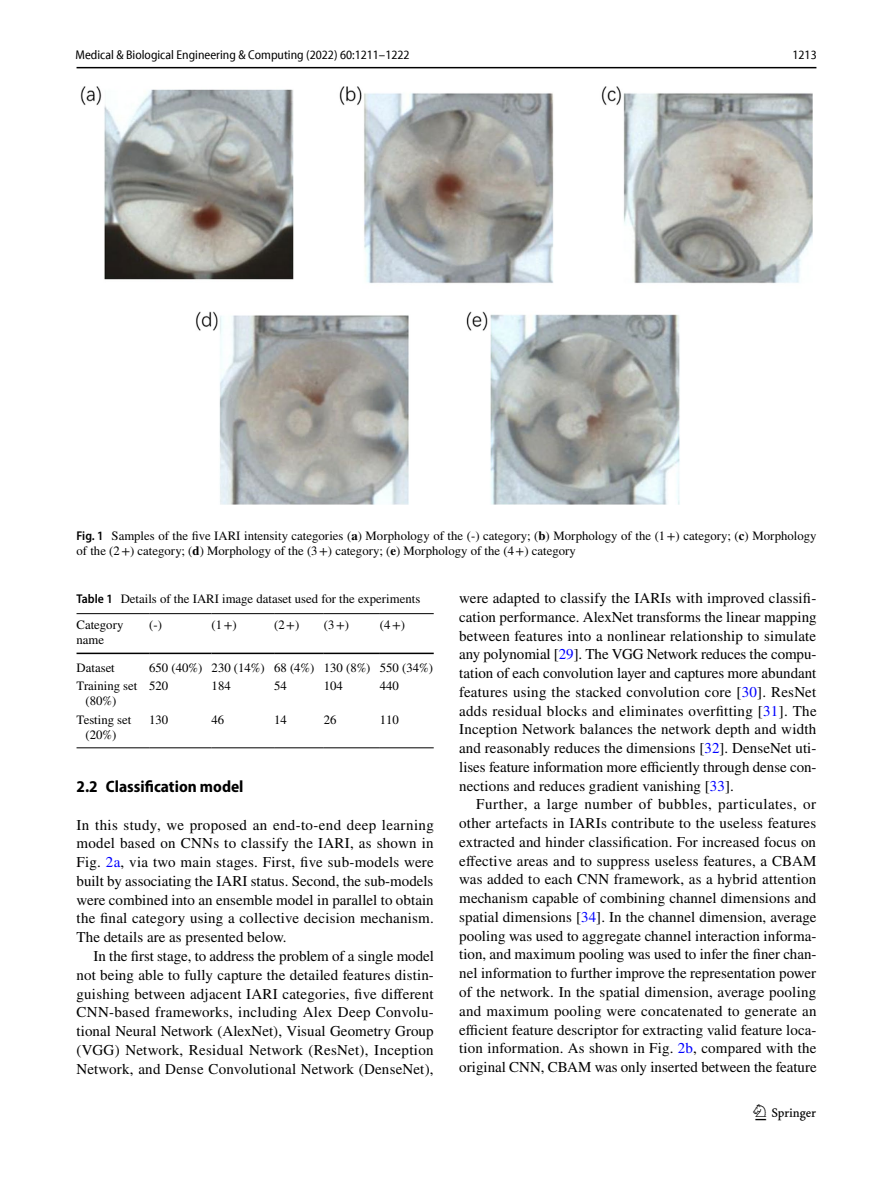
<style>
.page{position:relative;width:893px;height:1187px;background:#fff}
.page>*{position:absolute;margin:0;border:0;box-sizing:border-box;transform-origin:0 0}
.t1{font:22.5px "Springnew Regular 3";color:#000}
.t2{font:700 semi-condensed 16.5px "Myriad Pro";color:#000}
.t3{font:15px/18.8px "STIX";letter-spacing:.005em;color:#000;text-align:justify}
.t4{font:12.75px/15px "STIX";color:#000}
.t5{font:semi-condensed 12.75px "Myriad Pro Unic";color:#000}
.s1{font-family:"Myriad Pro";font-weight:600;font-stretch:semi-condensed}
.s2{font-weight:700}
.s3{color:#00f}
</style>
<div class="page">
<hr style="left:77px;top:67px;width:739px;height:1px;background:#000">
<img style="left:81px;top:87px;width:731px;height:418px">
<hr style="left:77px;top:613px;width:72px;height:1px;background:#000">
<hr style="left:77px;top:652px;width:72px;height:2px;background:#000">
<hr style="left:149px;top:613px;width:63px;height:1px;background:#000">
<hr style="left:149px;top:652px;width:63px;height:2px;background:#000">
<hr style="left:212px;top:613px;width:62px;height:1px;background:#000">
<hr style="left:212px;top:652px;width:62px;height:2px;background:#000">
<hr style="left:274px;top:613px;width:50px;height:1px;background:#000">
<hr style="left:274px;top:652px;width:50px;height:2px;background:#000">
<hr style="left:324px;top:613px;width:56px;height:1px;background:#000">
<hr style="left:324px;top:652px;width:56px;height:2px;background:#000">
<hr style="left:380px;top:613px;width:54px;height:1px;background:#000">
<hr style="left:380px;top:652px;width:54px;height:2px;background:#000">
<hr style="left:77px;top:747px;width:72px;height:1px;background:#000">
<hr style="left:149px;top:747px;width:63px;height:1px;background:#000">
<hr style="left:212px;top:747px;width:62px;height:1px;background:#000">
<hr style="left:274px;top:747px;width:50px;height:1px;background:#000">
<hr style="left:324px;top:747px;width:56px;height:1px;background:#000">
<hr style="left:380px;top:747px;width:54px;height:1px;background:#000">
<p class="t5" style="left:76px;top:50px;width:335px">Medical &amp; Biological Engineering &amp; Computing (2022) 60:1211–1222</p>
<p class="t5" style="left:792px;top:50px;width:26px">1213</p>
<p class="t4" style="left:77px;top:529px;width:741px"><span class="s1">Fig. 1</span> Samples of the five IARI intensity categories (<span class="s2">a</span>) Morphology of the (-) category; (<span class="s2">b</span>) Morphology of the (1+) category; (<span class="s2">c</span>) Morphology of the (2+) category; (<span class="s2">d</span>) Morphology of the (3+) category; (<span class="s2">e</span>) Morphology of the (4+) category</p>
<p class="t4" style="left:77px;top:587px;width:345px;line-height:25.5px"><span class="s1">Table 1</span> Details of the IARI image dataset used for the experiments<br>Category</p>
<p class="t4" style="left:77px;top:632px;width:29px">name</p>
<p class="t3" style="left:459px;top:589px;width:359px">were adapted to classify the IARIs with improved classifi&shy;cation performance. AlexNet transforms the linear mapping between features into a nonlinear relationship to simulate any polynomial [<span class="s3">29</span>]. The VGG Network reduces the compu&shy;tation of each convolution layer and captures more abundant features using the stacked convolution core [<span class="s3">30</span>]. ResNet adds residual blocks and eliminates overfitting [<span class="s3">31</span>]. The Inception Network balances the network depth and width and reasonably reduces the dimensions [<span class="s3">32</span>]. DenseNet uti&shy;lises feature information more efficiently through dense con&shy;nections and reduces gradient vanishing [<span class="s3">33</span>].</p>
<p class="t3" style="left:459px;top:796px;width:359px;text-indent:17px">Further, a large number of bubbles, particulates, or other artefacts in IARIs contribute to the useless features extracted and hinder classification. For increased focus on effective areas and to suppress useless features, a CBAM was added to each CNN framework, as a hybrid attention mechanism capable of combining channel dimensions and spatial dimensions [<span class="s3">34</span>]. In the channel dimension, average pooling was used to aggregate channel interaction informa&shy;tion, and maximum pooling was used to infer the finer chan&shy;nel information to further improve the representation power of the network. In the spatial dimension, average pooling and maximum pooling were concatenated to generate an efficient feature descriptor for extracting valid feature loca&shy;tion information. As shown in Fig. <span class="s3">2b</span>, compared with the original CNN, CBAM was only inserted between the feature</p>
<p class="t4" style="left:149px;top:617px;width:14px">(-)</p>
<p class="t4" style="left:212px;top:617px;width:27px">(1+)</p>
<p class="t4" style="left:274px;top:617px;width:27px">(2+)</p>
<p class="t4" style="left:324px;top:617px;width:27px">(3+)</p>
<p class="t4" style="left:380px;top:617px;width:27px">(4+)</p>
<p class="t4" style="left:77px;top:660px;width:40px">Dataset</p>
<p class="t4" style="left:149px;top:660px;width:285px">650 (40%) 230 (14%) 68 (4%) 130 (8%) 550 (34%)</p>
<p class="t4" style="left:86px;top:679px;width:53px;text-indent:-9px">Training set (80%)</p>
<p class="t4" style="left:149px;top:679px;width:21px">520</p>
<p class="t4" style="left:212px;top:679px;width:21px">184</p>
<p class="t4" style="left:274px;top:679px;width:14px">54</p>
<p class="t4" style="left:324px;top:679px;width:21px">104</p>
<p class="t4" style="left:380px;top:679px;width:21px">440</p>
<p class="t4" style="left:76px;top:713px;width:56px;text-align:center">Testing set (20%)</p>
<p class="t4" style="left:149px;top:713px;width:21px">130</p>
<p class="t4" style="left:212px;top:713px;width:14px">46</p>
<p class="t4" style="left:274px;top:713px;width:14px">14</p>
<p class="t4" style="left:324px;top:713px;width:14px">26</p>
<p class="t4" style="left:380px;top:713px;width:21px">110</p>
<p class="t2" style="left:77px;top:777px;width:169px">2.2 Classification model</p>
<p class="t3" style="left:77px;top:816px;width:359px">In this study, we proposed an end-to-end deep learning model based on CNNs to classify the IARI, as shown in Fig. <span class="s3">2a</span>, via two main stages. First, five sub-models were built by associating the IARI status. Second, the sub-models were combined into an ensemble model in parallel to obtain the final category using a collective decision mechanism.<br>The details are as presented below.</p>
<p class="t3" style="left:77px;top:947px;width:359px;text-indent:17px">In the first stage, to address the problem of a single model not being able to fully capture the detailed features distin&shy;guishing between adjacent IARI categories, five different CNN-based frameworks, including Alex Deep Convolu&shy;tional Neural Network (AlexNet), Visual Geometry Group (VGG) Network, Residual Network (ResNet), Inception Network, and Dense Convolutional Network (DenseNet),</p>
<h1 class="t1" style="left:755px;top:1104px;width:62px">1 3</h1>
</div>
